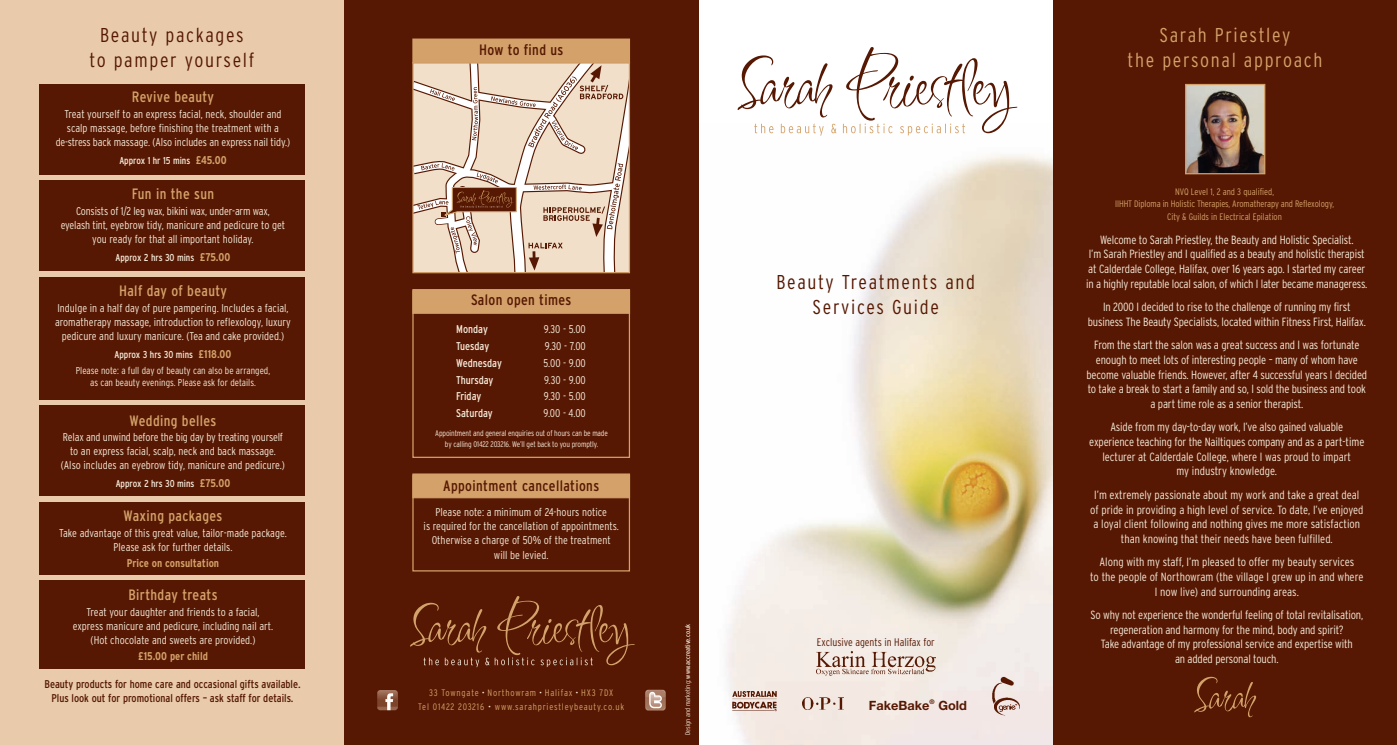
<style>
.page{position:relative;width:1397px;height:745px;background:#fff}
.page>*{position:absolute;margin:0;border:0;box-sizing:border-box;transform-origin:0 0}
.t1{font:300 condensed 20px/25px "Interstate";letter-spacing:.085em;color:#561802;text-align:center}
.t2{font:300 condensed 20px/25px "Interstate";letter-spacing:.085em;color:#d4a16a;text-align:center}
.t3{font:condensed 15px "Interstate";letter-spacing:.025em;color:#d4a16a}
.t4{font:condensed 15px "Interstate";letter-spacing:.025em;color:#561802}
.t5{font:700 12.75px "Helvetica Neue";color:#561802}
.t6{font:300 condensed 11.88px/14.6px "Interstate";letter-spacing:-.015em;color:#f6e9d9;text-align:center}
.t7{font:300 condensed 11.25px/14px "Interstate";color:#f6e9d9;text-align:center}
.t8{font:condensed 11.25px/14px "Interstate";color:#561802;text-align:center}
.t9{font:condensed 11.25px "Interstate";letter-spacing:-.005em;color:#f6e9d9}
.t10{font:700 condensed 11.25px "Interstate";color:#d4a16a}
.t11{font:300 condensed 11px "Interstate";color:#561802}
.t12{font:300 condensed 10px/16px "Interstate";color:#f6e9d9;text-align:center}
.t13{font:condensed 10px "Interstate";color:#f6e9d9}
.t14{font:300 condensed 9.38px/12.5px "Interstate";color:#d4a16a;text-align:center}
.t15{font:300 condensed 9.38px/13.8px "Interstate";letter-spacing:.085em;color:#d4a16a;text-align:center}
.t16{font:300 condensed 8.12px/10.6px "Interstate";letter-spacing:-.015em;color:#f6e9d9;text-align:center}
.t17{font:condensed 6.88px "Interstate";color:#f6e9d9}
.t18{font:700 6.38px "Helvetica Neue";color:#561802}
.s1{font-weight:700;font-size:11.25px;color:#d4a16a}
.s2{font-weight:400}
.s3{color:#f6e9d9}
.s4{font-weight:300}
</style>
<div class="page">
<img style="left:698px;top:123px;width:354px;height:621px">
<div style="left:344px;top:0;width:354px;height:744px;background:#561802"></div>
<div style="left:1052px;top:0;width:344px;height:744px;background:#561802"></div>
<svg style="left:414px;top:64px;width:214px;height:207px;background:#e0cbb8"></svg>
<div style="left:412px;top:62px;width:218px;height:211px;border:1px solid #d4a16a"></div>
<div style="left:412px;top:290px;width:218px;height:167px;border:1px solid #d4a16a"></div>
<div style="left:413px;top:290px;width:215px;height:22px;background:#d4a16a"></div>
<div style="left:412px;top:289px;width:218px;height:24px;border:1px solid #d4a16a"></div>
<div style="left:412px;top:474px;width:218px;height:97px;border:1px solid #d4a16a"></div>
<div style="left:413px;top:474px;width:215px;height:22px;background:#d4a16a"></div>
<div style="left:412px;top:473px;width:218px;height:25px;border:1px solid #d4a16a"></div>
<svg style="left:410px;top:596px;width:224px;height:70px"></svg>
<svg style="left:754px;top:123px;width:19px;height:10px"></svg>
<svg style="left:780px;top:123px;width:43px;height:12px"></svg>
<svg style="left:831px;top:124px;width:5px;height:9px"></svg>
<svg style="left:737px;top:55px;width:95px;height:62px"></svg>
<svg style="left:842px;top:47px;width:175px;height:89px"></svg>
<div style="left:0;top:0;width:344px;height:744px;background:#e9cbab"></div>
<img style="left:1186px;top:86px;width:77px;height:86px">
<div style="left:1184px;top:84px;width:81px;height:90px;border:1px solid #d4a16a"></div>
<div style="left:39px;top:84px;width:266px;height:90px;background:#561802"></div>
<div style="left:39px;top:180px;width:266px;height:90px;background:#561802"></div>
<div style="left:39px;top:276px;width:266px;height:123px;background:#561802"></div>
<div style="left:39px;top:405px;width:266px;height:90px;background:#561802"></div>
<div style="left:39px;top:580px;width:266px;height:88px;background:#561802"></div>
<div style="left:39px;top:501px;width:266px;height:73px;background:#561802"></div>
<img style="left:816px;top:651px;width:119px;height:24px">
<div style="left:413px;top:40px;width:215px;height:22px;background:#d4a16a"></div>
<div style="left:412px;top:38px;width:218px;height:25px;border:1px solid #d4a16a"></div>
<svg style="left:1194px;top:676px;width:61px;height:40px"></svg>
<img style="left:802px;top:696px;width:41px;height:13px">
<img style="left:727px;top:684px;width:54px;height:31px">
<img style="left:990px;top:676px;width:30px;height:40px">
<img style="left:377px;top:689px;width:20px;height:20px;border-radius:3px">
<img style="left:645px;top:689px;width:20px;height:21px;border-radius:3px">
<h1 class="t1" style="left:89px;top:23px;width:166px">Beauty packages to pamper yourself</h1>
<p class="t3" style="left:132px;top:88px;width:84px">Revive beauty</p>
<p class="t7" style="left:56px;top:107px;width:236px">Treat yourself to an express facial, neck, shoulder and scalp massage, before finishing the treatment with a de-stress back massage. (Also includes an express nail tidy.)</p>
<p class="t13" style="left:119px;top:155px;width:109px">Approx 1 hr 15 mins <span class="s1">£45.00</span></p>
<p class="t3" style="left:132px;top:185px;width:84px">Fun in the sun</p>
<p class="t7" style="left:61px;top:204px;width:226px">Consists of 1/2 leg wax, bikini wax, under-arm wax, eyelash tint, eyebrow tidy, manicure and pedicure to get you ready for that all important holiday.</p>
<p class="t13" style="left:115px;top:251px;width:116px">Approx 2 hrs 30 mins <span class="s1">£75.00</span></p>
<p class="t3" style="left:119px;top:282px;width:109px">Half day of beauty</p>
<p class="t7" style="left:55px;top:301px;width:237px">Indulge in a half day of pure pampering. Includes a facial, aromatherapy massage, introduction to reflexology, luxury pedicure and luxury manicure. (Tea and cake provided.)</p>
<p class="t12" style="left:76px;top:346px;width:196px"><span class="s2">Approx 3 hrs 30 mins</span> <span class="s1">£118.00<br></span>Please note: a full day of beauty can also be arranged,</p>
<p class="t12" style="left:90px;top:374px;width:167px">as can beauty evenings. Please ask for details.</p>
<p class="t3" style="left:129px;top:411px;width:88px">Wedding belles</p>
<p class="t7" style="left:61px;top:430px;width:225px">Relax and unwind before the big day by treating yourself to an express facial, scalp, neck and back massage. (Also includes an eyebrow tidy, manicure and pedicure.)</p>
<p class="t13" style="left:116px;top:477px;width:116px">Approx 2 hrs 30 mins <span class="s1">£75.00</span></p>
<p class="t3" style="left:124px;top:506px;width:100px">Waxing packages</p>
<p class="t7" style="left:59px;top:525px;width:229px">Take advantage of this great value, tailor-made package.<br>Please ask for further details.</p>
<p class="t10" style="left:127px;top:556px;width:94px">Price on consultation</p>
<p class="t3" style="left:128px;top:585px;width:91px">Birthday treats</p>
<p class="t7" style="left:73px;top:604px;width:202px">Treat your daughter and friends to a facial, express manicure and pedicure, including nail art. (Hot chocolate and sweets are provided.)</p>
<p class="t10" style="left:138px;top:648px;width:71px">£15.00 per child</p>
<p class="t8" style="left:44px;top:676px;width:257px">Beauty products for home care and occasional gifts available.<br>Plus look out for promotional offers – ask staff for details.</p>
<p class="t4" style="left:479px;top:41px;width:86px">How to find us</p>
<p class="t4" style="left:471px;top:291px;width:102px">Salon open times</p>
<p class="t9" style="left:456px;top:322px;width:33px">Monday</p>
<p class="t7" style="left:543px;top:321px;width:44px">9.30 - 5.00</p>
<p class="t9" style="left:456px;top:339px;width:35px">Tuesday</p>
<p class="t7" style="left:544px;top:338px;width:43px">9.30 - 7.00</p>
<p class="t9" style="left:456px;top:356px;width:47px">Wednesday</p>
<p class="t7" style="left:543px;top:355px;width:44px">5.00 - 9.00</p>
<p class="t9" style="left:456px;top:373px;width:39px">Thursday</p>
<p class="t7" style="left:544px;top:372px;width:43px">9.30 - 9.00</p>
<p class="t9" style="left:456px;top:390px;width:27px">Friday</p>
<p class="t7" style="left:543px;top:389px;width:44px">9.30 - 5.00</p>
<p class="t9" style="left:456px;top:406px;width:38px">Saturday</p>
<p class="t7" style="left:543px;top:406px;width:44px">9.00 - 4.00</p>
<p class="t16" style="left:435px;top:427px;width:174px">Appointment and general enquiries out of hours can be made by calling 01422 203216. We’ll get back to you promptly.</p>
<p class="t4" style="left:443px;top:476px;width:157px">Appointment cancellations</p>
<p class="t7" style="left:423px;top:504px;width:197px;line-height:14.4px">Please note: a minimum of 24-hours notice<br>is required for the cancellation of appointments.<br>Otherwise a charge of 50% of the treatment will be levied.</p>
<p class="t15" style="left:418px;top:685px;width:207px">33 Towngate <span class="s3">•</span> Northowram <span class="s3">•</span> Halifax <span class="s3">•</span> HX3 7DX<br>Tel 01422 203216 <span class="s3">•</span> www.sarahpriestleybeauty.co.uk</p>
<p class="t17" style="left:683px;top:734px;width:112px;rotate:-90deg"><span class="s4">Design and marketing:</span> www.accreative.co.uk</p>
<h1 class="t1" style="left:776px;top:269px;width:200px">Beauty Treatments and<br>Services Guide</h1>
<p class="t11" style="left:816px;top:635px;width:119px">Exclusive agents in Halifax for</p>
<p class="t5" style="left:868px;top:696px;width:62px">FakeBake</p>
<p class="t18" style="left:929px;top:696px;width:7px">®</p>
<p class="t5" style="left:938px;top:696px;width:30px">Gold</p>
<h1 class="t2" style="left:1127px;top:23px;width:196px">Sarah Priestley<br>the personal approach</h1>
<p class="t14" style="left:1114px;top:185px;width:220px">NVQ Level 1, 2 and 3 qualified,<br>IIHHT Diploma in Holistic Therapies, Aromatherapy and Reflexology,<br>City &amp; Guilds in Electrical Epilation</p>
<p class="t6" style="left:1086px;top:232px;width:282px">Welcome to Sarah Priestley, the Beauty and Holistic Specialist.<br>I’m Sarah Priestley and I qualified as a beauty and holistic therapist at Calderdale College, Halifax, over 16 years ago. I started my career in a highly reputable local salon, of which I later became manageress.</p>
<p class="t6" style="left:1087px;top:299px;width:279px">In 2000 I decided to rise to the challenge of running my first business The Beauty Specialists, located within Fitness First, Halifax.</p>
<p class="t6" style="left:1086px;top:337px;width:282px">From the start the salon was a great success and I was fortunate enough to meet lots of interesting people – many of whom have become valuable friends. However, after 4 successful years I decided to take a break to start a family and so, I sold the business and took a part time role as a senior therapist.</p>
<p class="t6" style="left:1089px;top:419px;width:276px">Aside from my day-to-day work, I’ve also gained valuable experience teaching for the Nailtiques company and as a part-time lecturer at Calderdale College, where I was proud to impart<br>my industry knowledge.</p>
<p class="t6" style="left:1089px;top:487px;width:275px">I’m extremely passionate about my work and take a great deal of pride in providing a high level of service. To date, I’ve enjoyed a loyal client following and nothing gives me more satisfaction than knowing that their needs have been fulfilled.</p>
<p class="t6" style="left:1090px;top:554px;width:274px">Along with my staff, I’m pleased to offer my beauty services<br>to the people of Northowram (the village I grew up in and where<br>I now live) and surrounding areas.</p>
<p class="t6" style="left:1090px;top:607px;width:274px">So why not experience the wonderful feeling of total revitalisation, regeneration and harmony for the mind, body and spirit?<br>Take advantage of my professional service and expertise with<br>an added personal touch.</p>
</div>
